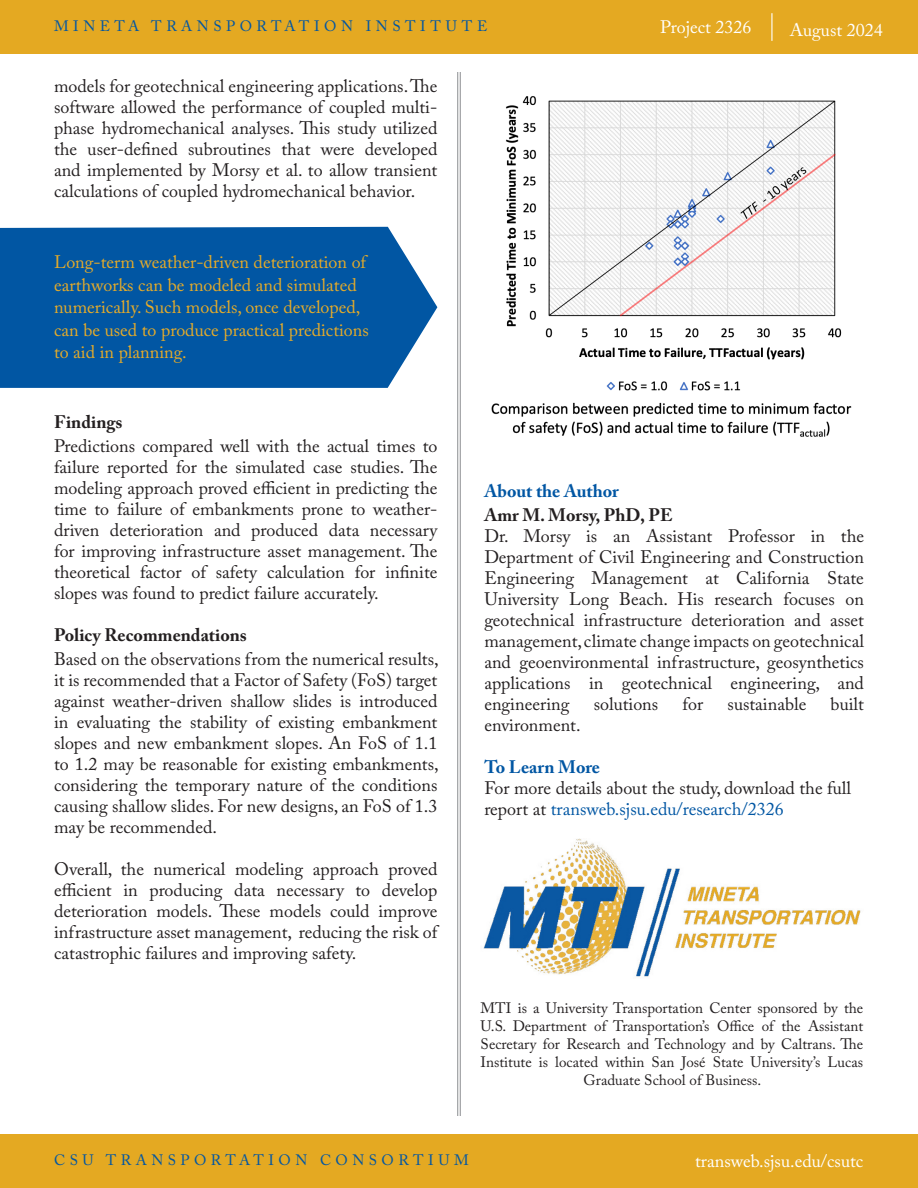
<style>
.page{position:relative;width:918px;height:1188px;background:#fff}
.page>*{position:absolute;margin:0;border:0;box-sizing:border-box;transform-origin:0 0}
.Body_Text{font:18px/21px "Adobe Caslon Pro";color:#231f20;text-align:justify}
.To_Learn_More_-_Body{font:18px/22.5px "Adobe Caslon Pro";color:#e6ab29}
.To_Learn_More_-_Body-2{font:18px/21px "Adobe Caslon Pro";color:#231f20}
.Body_Text-2{font:700 18px "Adobe Caslon Pro";color:#231f20}
.t1{font:18px "Adobe Caslon Pro";color:#fff}
.To_Learn_More_-_Head{font:700 18px "Adobe Caslon Pro";color:#0156a3}
.About_the_Authors{font:700 18px "Adobe Caslon Pro";color:#0156a3}
.About_MTI{font:15px/18px "Adobe Caslon Pro";color:#231f20;text-align:center}
.t2{font:15px "Adobe Caslon Pro";letter-spacing:.3em;color:#0156a3}
.s1{color:#0156a3}
</style>
<div class="page">
<hr style="left:460px;top:72px;width:1px;height:1044px;background:#8a8c8f">
<hr style="left:457px;top:72px;width:1px;height:1044px;background:#8a8c8f">
<img style="left:483px;top:838px;width:378px;height:139px">
<div style="left:0;top:1134px;width:918px;height:54px;background:#e4a922"></div>
<div style="left:0;top:0;width:918px;height:54px;background:#e4a922"></div>
<svg style="left:771px;top:13px;width:1px;height:28px"></svg>
<div style="left:0;top:227px;width:437px;height:161px;background:#0156a3"></div>
<img style="left:491px;top:96px;width:361px;height:341px">
<p class="t2" style="left:54px;top:17px;width:435px">MINETA TRANSPORTATION INSTITUTE</p>
<p class="t1" style="left:660px;top:16px;width:93px">Project 2326</p>
<p class="t1" style="left:790px;top:19px;width:95px">August 2024</p>
<p class="Body_Text" style="left:54px;top:75px;width:385px">models for geotechnical engineering applications. The software allowed the performance of coupled multi&shy;phase hydromechanical analyses. This study utilized the user-defined subroutines that were developed and implemented by Morsy et al. to allow transient calculations of coupled hydromechanical behavior.</p>
<p class="To_Learn_More_-_Body" style="left:54px;top:251px;width:316px">Long-term weather-driven deterioration of earthworks can be modeled and simulated numerically. Such models, once developed, can be used to produce practical predictions to aid in planning.</p>
<p class="Body_Text-2" style="left:54px;top:411px;width:70px">Findings</p>
<p class="Body_Text" style="left:54px;top:435px;width:385px">Predictions compared well with the actual times to failure reported for the simulated case studies. The modeling approach proved efficient in predicting the time to failure of embankments prone to weather&shy;driven deterioration and produced data necessary for improving infrastructure asset management. The theoretical factor of safety calculation for infinite slopes was found to predict failure accurately.</p>
<p class="Body_Text-2" style="left:54px;top:624px;width:194px">Policy Recommendations</p>
<p class="Body_Text" style="left:54px;top:648px;width:386px">Based on the observations from the numerical results, it is recommended that a Factor of Safety (FoS) target against weather-driven shallow slides is introduced in evaluating the stability of existing embankment slopes and new embankment slopes. An FoS of 1.1 to 1.2 may be reasonable for existing embankments, considering the temporary nature of the conditions causing shallow slides. For new designs, an FoS of 1.3 may be recommended.</p>
<p class="Body_Text" style="left:54px;top:858px;width:385px">Overall, the numerical modeling approach proved efficient in producing data necessary to develop deterioration models. These models could improve infrastructure asset management, reducing the risk of catastrophic failures and improving safety.</p>
<p class="To_Learn_More_-_Head" style="left:484px;top:480px;width:136px">About the Author</p>
<p class="Body_Text-2" style="left:484px;top:504px;width:190px">Amr M. Morsy, PhD, PE</p>
<p class="Body_Text" style="left:484px;top:525px;width:381px">Dr. Morsy is an Assistant Professor in the Department of Civil Engineering and Construction Engineering Management at California State University Long Beach. His research focuses on geotechnical infrastructure deterioration and asset management, climate change impacts on geotechnical and geoenvironmental infrastructure, geosynthetics applications in geotechnical engineering, and engineering</p>
<p class="Body_Text" style="left:594px;top:693px;width:66px">solutions</p>
<p class="Body_Text" style="left:683px;top:693px;width:22px">for</p>
<p class="Body_Text" style="left:728px;top:693px;width:80px">sustainable</p>
<p class="Body_Text" style="left:831px;top:693px;width:35px">built</p>
<p class="Body_Text" style="left:484px;top:714px;width:98px">environment.</p>
<p class="About_the_Authors" style="left:484px;top:756px;width:117px">To Learn More</p>
<p class="To_Learn_More_-_Body-2" style="left:484px;top:777px;width:368px">For more details about the study, download the full report at <span class="s1">transweb.sjsu.edu/research/2326</span></p>
<p class="About_MTI" style="left:481px;top:999px;width:384px">MTI is a University Transportation Center sponsored by the U.S. Department of Transportation’s Office of the Assistant Secretary for Research and Technology and by Caltrans. The Institute is located within San José State University’s Lucas Graduate School of Business.</p>
<p class="t2" style="left:54px;top:1151px;width:416px">CSU TRANSPORTATION CONSORTIUM</p>
<p class="t1" style="left:695px;top:1150px;width:170px">transweb.sjsu.edu/csutc</p>
</div>
